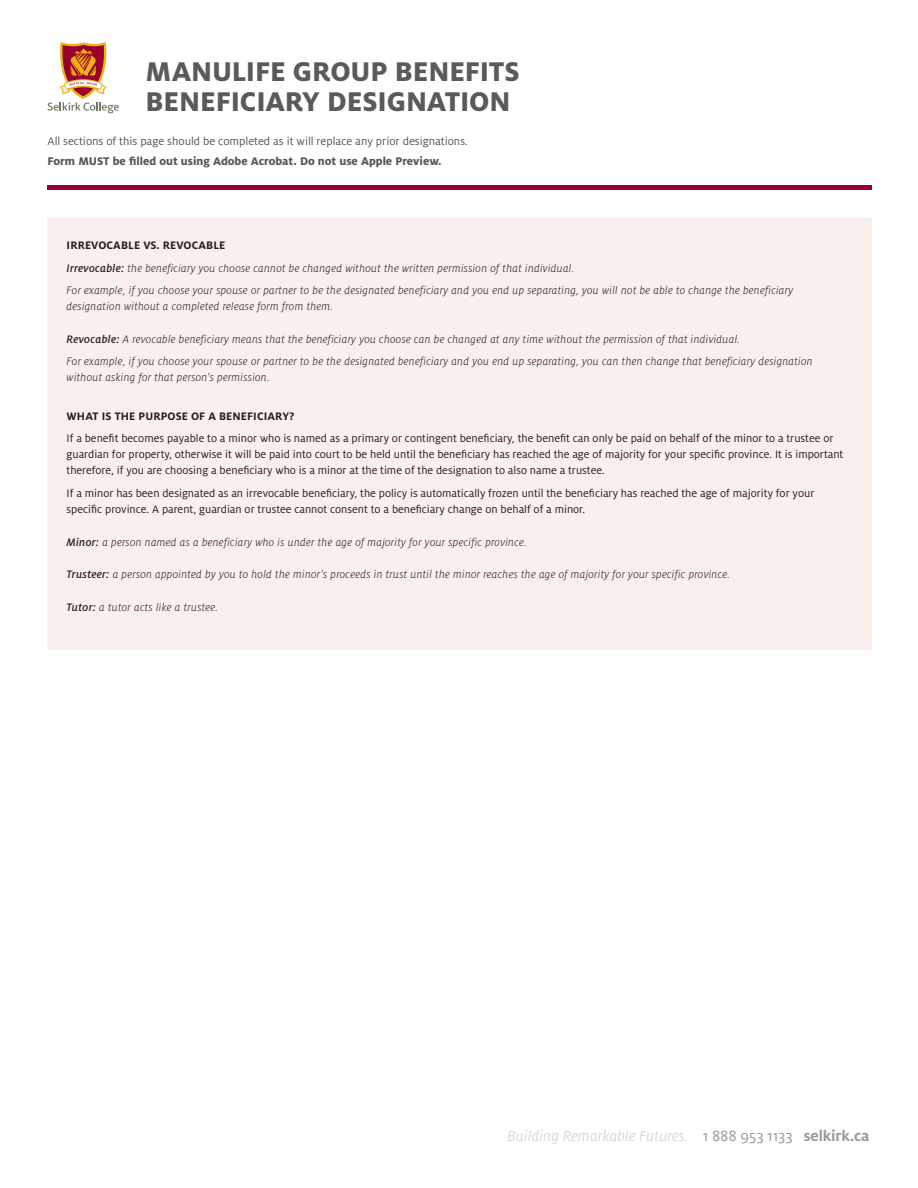
<style>
.page{position:relative;width:918px;height:1188px;background:#fff}
.page>*{position:absolute;margin:0;border:0;box-sizing:border-box;transform-origin:0 0}
.Main_Blk_Header{font:800 30px/30px "Milo OT";letter-spacing:-.005em;color:#5a5a5d}
.t1{font:italic 16.2px "Milo OT";color:#bcbdc0}
.Body{font:12.3px/19.2px "Milo OT";color:#57585a}
.Body-2{font:italic 300 12px/16.2px "Milo OT";letter-spacing:.02em;color:#231f20}
.Body-3{font:12px/16.2px "Milo OT";color:#231f20}
.Body-4{font:700 12px "Milo OT";letter-spacing:.01em;color:#231f20}
.s1{font-weight:800}
.s2{font-weight:500}
.s3{font-style:normal;font-size:16.5px;color:#57585a}
.s4{font-weight:700;font-style:normal;font-size:16.5px;color:#57585a}
</style>
<div class="page">
<svg style="left:48px;top:42px;width:71px;height:71px"></svg>
<hr style="left:47px;top:186px;width:824px;height:4px;background:#98012d">
<div style="left:47px;top:218px;width:824px;height:432px;background:#f9efed"></div>
<p class="Main_Blk_Header" style="left:146px;top:56px;width:376px">MANULIFE GROUP BENEFITS<br>BENEFICIARY DESIGNATION</p>
<p class="Body" style="left:48px;top:132px;width:422px">All sections of this page should be completed as it will replace any prior designations.<br><span class="s1">Form MUST be filled out using Adobe Acrobat. Do not use Apple Preview.</span></p>
<p class="Body-4" style="left:67px;top:239px;width:160px">IRREVOCABLE VS. REVOCABLE</p>
<p class="Body-2" style="left:67px;top:260px;width:509px"><span class="s2">Irrevocable:</span> the beneficiary you choose cannot be changed without the written permission of that individual.</p>
<p class="Body-2" style="left:67px;top:282px;width:728px">For example, if you choose your spouse or partner to be the designated beneficiary and you end up separating, you will not be able to change the beneficiary designation without a completed release form from them.</p>
<p class="Body-2" style="left:67px;top:331px;width:675px"><span class="s2">Revocable:</span> A revocable beneficiary means that the beneficiary you choose can be changed at any time without the permission of that individual.</p>
<p class="Body-2" style="left:67px;top:353px;width:748px">For example, if you choose your spouse or partner to be the designated beneficiary and you end up separating, you can then change that beneficiary designation without asking for that person’s permission.</p>
<p class="Body-4" style="left:67px;top:409px;width:229px">WHAT IS THE PURPOSE OF A BENEFICIARY?</p>
<p class="Body-3" style="left:67px;top:430px;width:778px">If a benefit becomes payable to a minor who is named as a primary or contingent beneficiary, the benefit can only be paid on behalf of the minor to a trustee or guardian for property, otherwise it will be paid into court to be held until the beneficiary has reached the age of majority for your specific province. It is important therefore, if you are choosing a beneficiary who is a minor at the time of the designation to also name a trustee.</p>
<p class="Body-3" style="left:67px;top:485px;width:749px">If a minor has been designated as an irrevocable beneficiary, the policy is automatically frozen until the beneficiary has reached the age of majority for your specific province. A parent, guardian or trustee cannot consent to a beneficiary change on behalf of a minor.</p>
<p class="Body-2" style="left:67px;top:534px;width:461px"><span class="s2">Minor:</span> a person named as a beneficiary who is under the age of majority for your specific province.</p>
<p class="Body-2" style="left:67px;top:567px;width:665px"><span class="s2">Trusteer:</span> a person appointed by you to hold the minor’s proceeds in trust until the minor reaches the age of majority for your specific province.</p>
<p class="Body-2" style="left:67px;top:599px;width:153px"><span class="s2">Tutor:</span> a tutor acts like a trustee.</p>
<h2 class="t1" style="left:507px;top:1127px;width:364px">Building Remarkable Futures. <span class="s3">1 888 953 1133</span> <span class="s4">selkirk.ca</span></h2>
</div>
